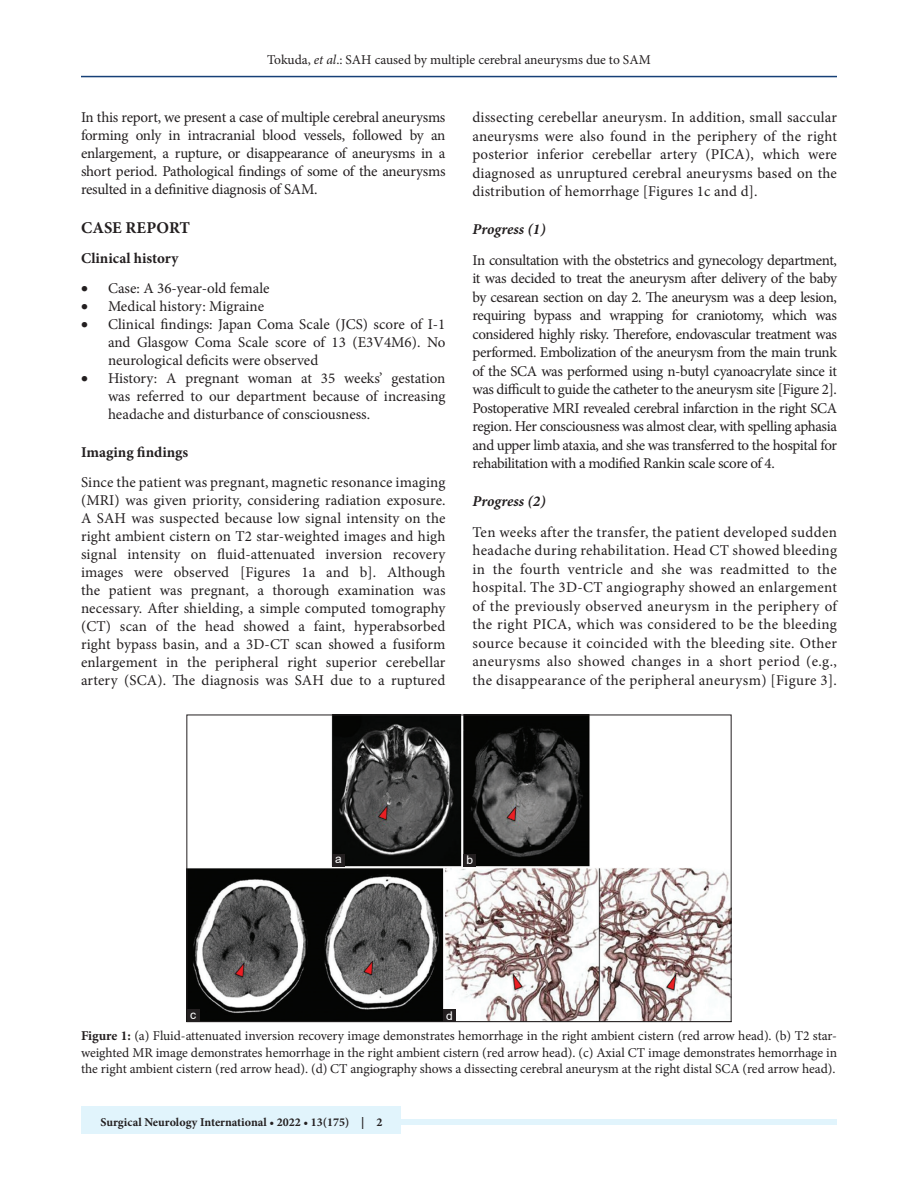
<style>
.page{position:relative;width:918px;height:1188px;background:#fff}
.page>*{position:absolute;margin:0;border:0;box-sizing:border-box;transform-origin:0 0}
.t1{font:700 16.5px "Minion Pro";letter-spacing:.005em;color:#231f20}
.TX{font:15px/18.5px "Minion Pro";letter-spacing:.005em;color:#231f20;text-align:justify}
.L{font:15px/18px "Minion Pro";color:#231f20;text-align:justify}
.LL{font:15px/18px "Minion Pro";letter-spacing:-.005em;color:#231f20;text-align:justify}
.H2_No_Above_Space{font:700 15px "Minion Pro";color:#231f20}
.t2{font:italic 700 15px "Minion Pro";letter-spacing:-.005em;color:#231f20}
.FGC{font:13.5px/16.5px "Minion Pro";letter-spacing:-.005em;color:#231f20;text-align:justify}
.JF{font:700 12px "Minion Pro";color:#231f20}
.LABEL{font:12px "Arial";color:#fff}
.s1{font-style:italic}
.s2{font-weight:700}
</style>
<div class="page">
<hr style="left:81px;top:76px;width:756px;height:1px;background:#164077">
<div style="left:81px;top:1119px;width:756px;height:6px;background:#e1f4fc"></div>
<div style="left:81px;top:1106px;width:319px;height:28px;background:#e1f4fc"></div>
<img style="left:189px;top:717px;width:540px;height:303px">
<div style="left:443px;top:1009px;width:13px;height:13px;background:#231f20"></div>
<div style="left:187px;top:1009px;width:12px;height:13px;background:#231f20"></div>
<div style="left:463px;top:854px;width:13px;height:12px;background:#231f20"></div>
<div style="left:332px;top:854px;width:13px;height:13px;background:#231f20"></div>
<p class="FGC" style="left:267px;top:51px;width:385px">Tokuda, <span class="s1">et al</span>.: SAH caused by multiple cerebral aneurysms due to SAM</p>
<p class="TX" style="left:81px;top:109px;width:366px;line-height:18px">In this report, we present a case of multiple cerebral aneurysms forming only in intracranial blood vessels, followed by an enlargement, a rupture, or disappearance of aneurysms in a short period. Pathological findings of some of the aneurysms resulted in a definitive diagnosis of SAM.</p>
<h1 class="t1" style="left:81px;top:216px;width:111px">CASE REPORT</h1>
<p class="H2_No_Above_Space" style="left:81px;top:248px;width:99px">Clinical history</p>
<p class="L" style="left:81px;top:280px;width:190px">• Case: A 36-year-old female</p>
<p class="L" style="left:81px;top:298px;width:185px">• Medical history: Migraine</p>
<p class="L" style="left:108px;top:316px;width:339px;text-indent:-27px">• Clinical findings: Japan Coma Scale (JCS) score of I-1 and Glasgow Coma Scale score of 13 (E3V4M6). No neurological deficits were observed</p>
<p class="LL" style="left:108px;top:370px;width:339px;text-indent:-27px">• History: A pregnant woman at 35 weeks’ gestation was referred to our department because of increasing headache and disturbance of consciousness.</p>
<h2 class="H2_No_Above_Space" style="left:81px;top:441px;width:109px">Imaging findings</h2>
<p class="TX" style="left:81px;top:473px;width:366px;line-height:18px">Since the patient was pregnant, magnetic resonance imaging (MRI) was given priority, considering radiation exposure.<br>A SAH was suspected because low signal intensity on the right ambient cistern on T2 star-weighted images and high signal intensity on fluid-attenuated inversion recovery images were observed [Figures 1a and b]. Although the patient was pregnant, a thorough examination was necessary. After shielding, a simple computed tomography (CT) scan of the head showed a faint, hyperabsorbed right bypass basin, and a 3D-CT scan showed a fusiform enlargement in the peripheral right superior cerebellar artery (SCA). The diagnosis was SAH due to a ruptured</p>
<p class="TX" style="left:472px;top:108px;width:366px">dissecting cerebellar aneurysm. In addition, small saccular aneurysms were also found in the periphery of the right posterior inferior cerebellar artery (PICA), which were diagnosed as unruptured cerebral aneurysms based on the distribution of hemorrhage [Figures 1c and d].</p>
<h3 class="t2" style="left:472px;top:219px;width:75px">Progress (1)</h3>
<p class="TX" style="left:472px;top:251px;width:366px">In consultation with the obstetrics and gynecology department, it was decided to treat the aneurysm after delivery of the baby by cesarean section on day 2. The aneurysm was a deep lesion, requiring bypass and wrapping for craniotomy, which was considered highly risky. Therefore, endovascular treatment was performed. Embolization of the aneurysm from the main trunk of the SCA was performed using n-butyl cyanoacrylate since it was difficult to guide the catheter to the aneurysm site [Figure 2].<br>Postoperative MRI revealed cerebral infarction in the right SCA region. Her consciousness was almost clear, with spelling aphasia and upper limb ataxia, and she was transferred to the hospital for rehabilitation with a modified Rankin scale score of 4.</p>
<h3 class="t2" style="left:472px;top:491px;width:75px">Progress (2)</h3>
<p class="TX" style="left:472px;top:523px;width:366px">Ten weeks after the transfer, the patient developed sudden headache during rehabilitation. Head CT showed bleeding in the fourth ventricle and she was readmitted to the hospital. The 3D-CT angiography showed an enlargement of the previously observed aneurysm in the periphery of the right PICA, which was considered to be the bleeding source because it coincided with the bleeding site. Other aneurysms also showed changes in a short period (e.g., the disappearance of the peripheral aneurysm) [Figure 3].</p>
<p class="LABEL" style="left:335px;top:851px;width:8px">a</p>
<p class="LABEL" style="left:466px;top:852px;width:8px">b</p>
<p class="LABEL" style="left:190px;top:1006px;width:7px">c</p>
<p class="LABEL" style="left:446px;top:1007px;width:8px">d</p>
<p class="FGC" style="left:81px;top:1028px;width:758px"><span class="s2">Figure 1:</span> (a) Fluid-attenuated inversion recovery image demonstrates hemorrhage in the right ambient cistern (red arrow head). (b) T2 star&shy;weighted MR image demonstrates hemorrhage in the right ambient cistern (red arrow head). (c) Axial CT image demonstrates hemorrhage in the right ambient cistern (red arrow head). (d) CT angiography shows a dissecting cerebral aneurysm at the right distal SCA (red arrow head).</p>
<p class="JF" style="left:100px;top:1113px;width:284px">Surgical Neurology International • 2022 • 13(175) | 2</p>
</div>
